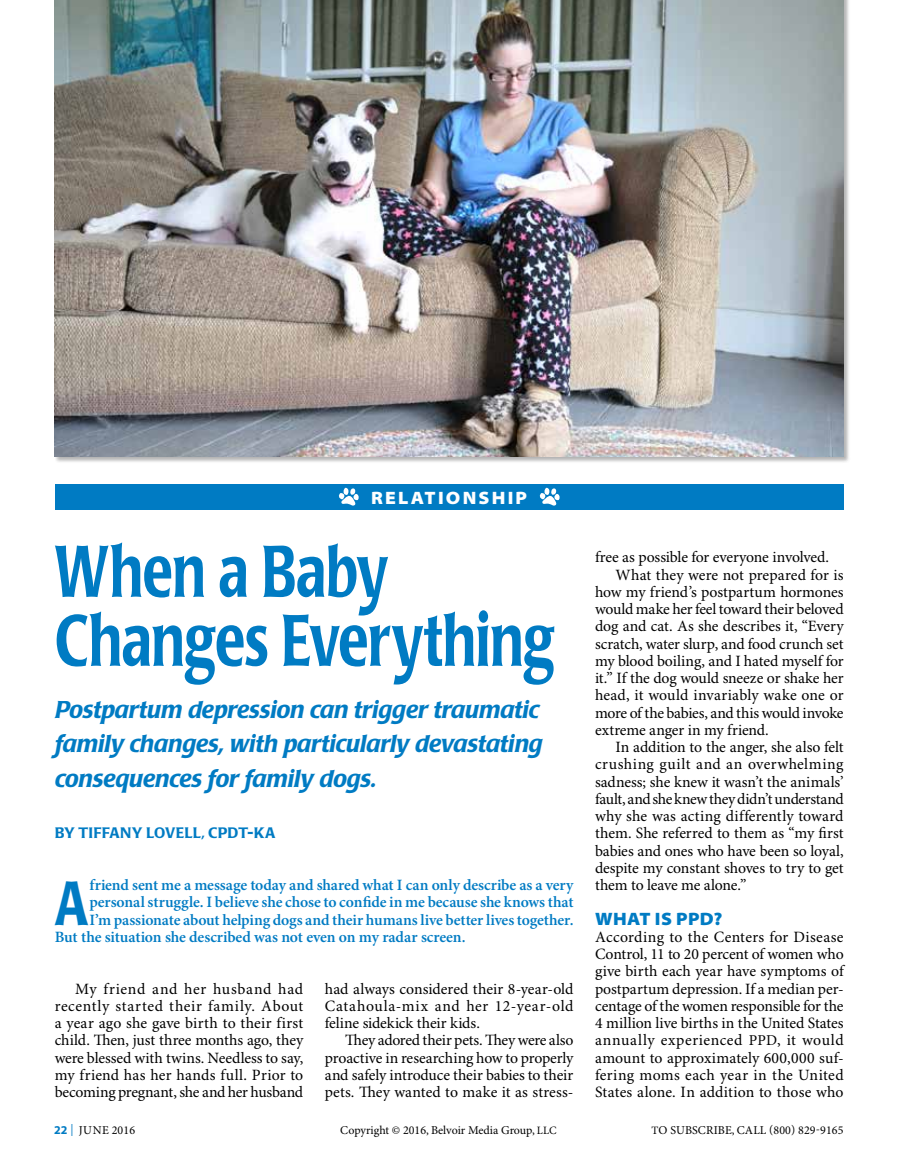
<style>
.page{position:relative;width:918px;height:1175px;background:#fff}
.page>*{position:absolute;margin:0;border:0;box-sizing:border-box;transform-origin:0 0}
.t1{font:500 72px/69px "Poppl Laudatio";letter-spacing:-.01em;color:#007bc3;scale:.75 1}
.t2{font:500 61.2px "Poppl Laudatio";color:#007bc3;scale:.8 1}
.t3{font:italic 500 24px/34.5px "Poppl Laudatio";letter-spacing:-.005em;color:#007bc3}
.t4{font:900 semi-expanded 18px "Myriad Pro";letter-spacing:.12em;color:#fff}
.t5{font:900 semi-expanded 18px "Myriad Pro";color:#007bc3}
.t6{font:15.75px/17.2px "Minion Pro";letter-spacing:-.005em;color:#000;text-align:justify}
.t7{font:600 15.75px "Minion Pro";letter-spacing:-.005em;color:#007bc3}
.t8{font:15.75px "Minion Pro";letter-spacing:-.025em;color:#000}
.t9{font:15.75px "Minion Pro";letter-spacing:-.03em;color:#000}
.t10{font:15.75px "Minion Pro";letter-spacing:.025em;color:#000}
.t11{font:500 15px "Poppl Laudatio";letter-spacing:.01em;color:#007bc3}
.t12{font:12px "Minion Pro";letter-spacing:.01em;color:#000}
.s1{font-size:15px}
.s2{font-family:"Myriad Pro";font-weight:700;color:#007bc3}
.s3{color:#007bc3}
.s4{font-size:11.25px}
</style>
<div class="page">
<div style="left:55px;top:484px;width:789px;height:26px;background:#007bc3"></div>
<svg style="left:338px;top:488px;width:21px;height:18px"></svg>
<svg style="left:539px;top:488px;width:21px;height:18px"></svg>
<div style="left:55px;top:0;width:796px;height:463px;background:#000;opacity:.3"></div>
<img style="left:55px;top:0;width:789px;height:457px">
<p class="t4" style="left:371px;top:487px;width:157px">RELATIONSHIP</p>
<h1 class="t1" style="left:55px;top:538px;width:668px">When a Baby<br>Changes Everything</h1>
<h3 class="t3" style="left:55px;top:692px;width:489px">Postpartum depression can trigger traumatic family changes, with particularly devastating consequences for family dogs.</h3>
<p class="t11" style="left:55px;top:824px;width:222px">by Tiffany Lovell, CPDT-KA</p>
<h2 class="t2" style="left:55px;top:868px;width:43px">A</h2>
<p class="t7" style="left:90px;top:875px;width:485px">friend sent me a message today and shared what I can only describe as a very</p>
<p class="t7" style="left:90px;top:893px;width:485px">personal struggle. I believe she chose to confide in me because she knows that</p>
<p class="t7" style="left:90px;top:910px;width:485px">I’m passionate about helping dogs and their humans live better lives together.</p>
<p class="t7" style="left:55px;top:927px;width:412px">But the situation she described was not even on my radar screen.</p>
<p class="t6" style="left:55px;top:980px;width:250px;text-indent:20px">My friend and her husband had recently started their family. About a year ago she gave birth to their first child. Then, just three months ago, they were blessed with twins. Needless to say, my friend has her hands full. Prior to becoming pregnant, she and her husband</p>
<p class="t6" style="left:325px;top:980px;width:250px">had always considered their 8-year-old Catahoula-mix and her 12-year-old feline sidekick their kids.</p>
<p class="t6" style="left:325px;top:1032px;width:250px;text-indent:20px">They adored their pets. They were also proactive in researching how to properly and safely introduce their babies to their pets. They wanted to make it as stress-</p>
<p class="t6" style="left:595px;top:549px;width:236px">free as possible for everyone involved.</p>
<p class="t6" style="left:615px;top:566px;width:230px">What they were not prepared for is</p>
<p class="t6" style="left:595px;top:583px;width:250px">how my friend’s postpartum hormones</p>
<p class="t8" style="left:595px;top:599px;width:250px">would make her feel toward their beloved</p>
<p class="t6" style="left:595px;top:618px;width:250px">dog and cat. As she describes it, “Every</p>
<p class="t6" style="left:595px;top:635px;width:250px">scratch, water slurp, and food crunch set</p>
<p class="t6" style="left:595px;top:652px;width:250px">my blood boiling, and I hated myself for</p>
<p class="t6" style="left:595px;top:670px;width:250px">it.” If the dog would sneeze or shake her</p>
<p class="t6" style="left:595px;top:687px;width:250px">head, it would invariably wake one or</p>
<p class="t8" style="left:595px;top:703px;width:250px">more of the babies, and this would invoke</p>
<p class="t6" style="left:595px;top:721px;width:175px">extreme anger in my friend.</p>
<p class="t6" style="left:615px;top:739px;width:230px">In addition to the anger, she also felt</p>
<p class="t10" style="left:595px;top:755px;width:250px">crushing guilt and an overwhelming</p>
<p class="t6" style="left:595px;top:773px;width:250px">sadness; she knew it wasn’t the animals’</p>
<p class="t9" style="left:595px;top:789px;width:250px">fault, and she knew they didn’t understand</p>
<p class="t6" style="left:595px;top:808px;width:250px">why she was acting differently toward</p>
<p class="t6" style="left:595px;top:825px;width:250px">them. She referred to them as “my first</p>
<p class="t6" style="left:595px;top:842px;width:250px">babies and ones who have been so loyal,</p>
<p class="t6" style="left:595px;top:859px;width:250px">despite my constant shoves to try to get</p>
<p class="t6" style="left:595px;top:877px;width:153px">them to leave me alone.”</p>
<p class="t5" style="left:595px;top:908px;width:94px">WHAT IS PPD</p>
<p class="t5" style="left:713px;top:908px;width:11px">?</p>
<p class="t6" style="left:595px;top:929px;width:250px">According to the Centers for Disease Control, 11 to 20 percent of women who give birth each year have symptoms of postpartum depression. If a median per&shy;centage of the women responsible for the 4 million live births in the United States annually experienced <span class="s1">PPD</span>, it would amount to approximately 600,000 suf&shy;fering moms each year in the United States alone. In addition to those who</p>
<p class="t12" style="left:54px;top:1123px;width:83px"><span class="s2">22</span> <span class="s3">|</span> june 2016</p>
<p class="t12" style="left:340px;top:1123px;width:218px">Copyright © 2016, Belvoir Media Group, <span class="s4">LLC</span></p>
<p class="t12" style="left:652px;top:1123px;width:193px"><span class="s4">T</span>o subscribe, call (800) 829-9165</p>
</div>
